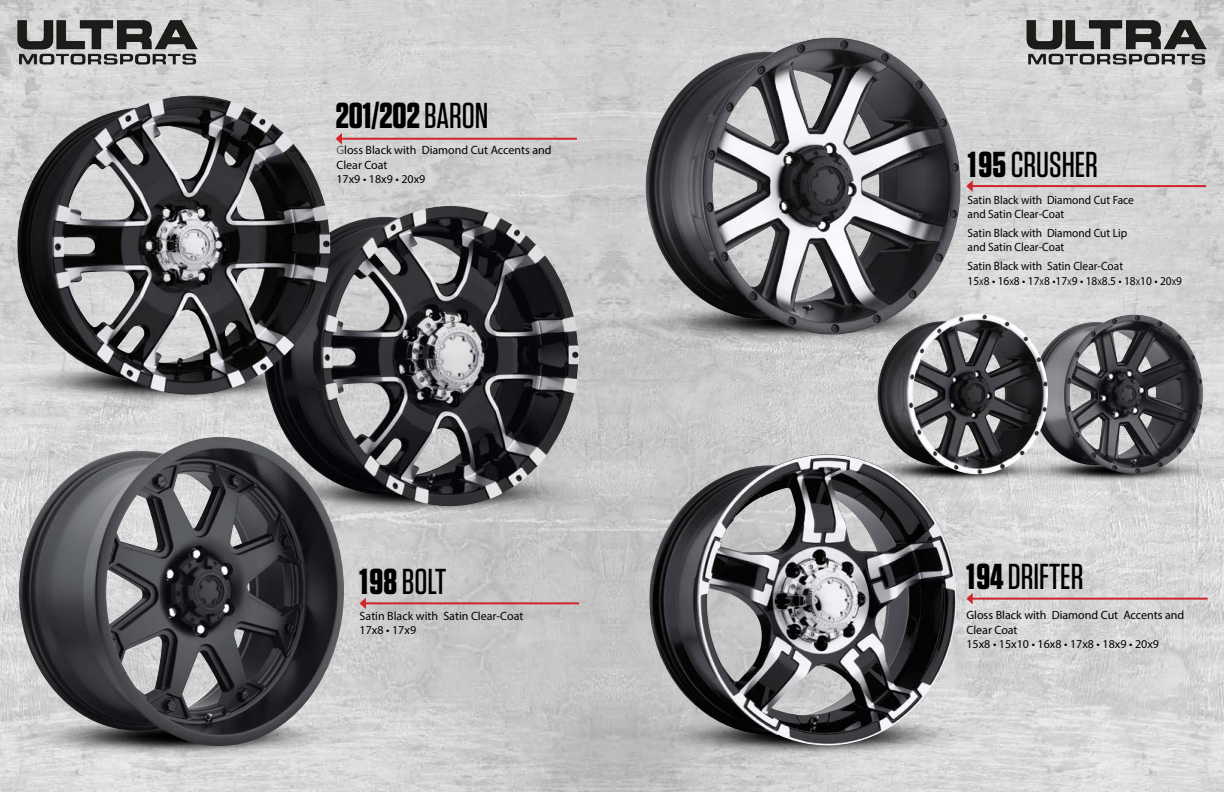
<style>
.page{position:relative;width:1224px;height:792px;background:#fff}
.page>*{position:absolute;margin:0;border:0;box-sizing:border-box;transform-origin:0 0}
.t1{font:500 36px "Tungsten";color:#000}
.t2{font:700 36px "Tungsten";color:#000}
.t3{font:12px/14.4px "Myriad Pro";color:#000}
.t4{font:12px/14.4px "Myriad Pro";color:#000;scale:.95 1}
.t5{font:12px/14.4px "Myriad Pro";color:#000;scale:.95 1}
.s1{font-weight:500}
.s2{color:#58595b}
.s3{font-weight:700}
.s4{font-style:inherit}
.s5{font-size:8.4px}
</style>
<div class="page">
<img style="left:0;top:0;width:1224px;height:792px">
<img style="left:612px;top:277px;width:374px;height:85px">
<img style="left:1066px;top:444px;width:158px;height:49px">
<img style="left:623px;top:691px;width:374px;height:84px">
<img style="left:0;top:338px;width:263px;height:84px">
<img style="left:344px;top:449px;width:268px;height:84px">
<img style="left:0;top:692px;width:368px;height:84px">
<img style="left:849px;top:444px;width:217px;height:49px">
<img style="left:1048px;top:315px;width:155px;height:159px">
<img style="left:644px;top:37px;width:317px;height:299px">
<img style="left:649px;top:454px;width:309px;height:292px">
<hr style="left:971px;top:598px;width:237px;height:2px;background:#d2232a">
<svg style="left:966px;top:593px;width:7px;height:11px"></svg>
<img style="left:18px;top:437px;width:326px;height:309px">
<img style="left:263px;top:206px;width:316px;height:300px">
<img style="left:16px;top:96px;width:314px;height:300px">
<img style="left:876px;top:313px;width:172px;height:164px">
<hr style="left:971px;top:185px;width:235px;height:2px;background:#d2232a">
<svg style="left:966px;top:180px;width:7px;height:12px"></svg>
<hr style="left:364px;top:602px;width:215px;height:2px;background:#d2232a">
<svg style="left:360px;top:598px;width:6px;height:11px"></svg>
<hr style="left:340px;top:138px;width:237px;height:2px;background:#d2232a">
<svg style="left:336px;top:133px;width:6px;height:12px"></svg>
<img style="left:1163px;top:20px;width:44px;height:29px">
<img style="left:154px;top:20px;width:44px;height:29px">
<h1 class="t2" style="left:336px;top:97px;width:154px">201/202 <span class="s1">BARON</span></h1>
<p class="t3" style="left:336px;top:143px;width:217px"><span class="s2">G</span>loss Black with Diamond Cut Accents and<br>Clear Coat<br>17x9 • 18x9 • 20x9</p>
<h1 class="t1" style="left:360px;top:563px;width:88px"><span class="s3">198</span> BOLT</h1>
<p class="t3" style="left:360px;top:608px;width:165px">Satin Black with Satin Clear-Coat<br>17x8 • 17x9</p>
<h1 class="t1" style="left:968px;top:146px;width:132px"><span class="s3">195</span> CRUSHER</h1>
<p class="t4" style="left:968px;top:192px;width:177px">Satin Black with Diamond Cut Face and Satin Clear-Coat</p>
<p class="t4" style="left:968px;top:226px;width:170px">Satin Black with Diamond Cut Lip and Satin Clear-Coat</p>
<p class="t5" style="left:968px;top:259px;width:227px"><span class="s4">Satin Black with Satin Clear-Coat<br></span>15<span class="s5">X</span>8 • 16<span class="s5">X</span>8 • 17<span class="s5">X</span>8 •17<span class="s5">X</span>9 • 18<span class="s5">X</span>8.5 • 18<span class="s5">X</span>10 • 20<span class="s5">X</span>9</p>
<h1 class="t1" style="left:966px;top:558px;width:118px"><span class="s3">194</span> DRIFTER</h1>
<p class="t3" style="left:966px;top:608px;width:219px">Gloss Black with Diamond Cut Accents and<br>Clear Coat<br>15x8 • 15x10 • 16x8 • 17x8 • 18x9 • 20x9</p>
</div>
